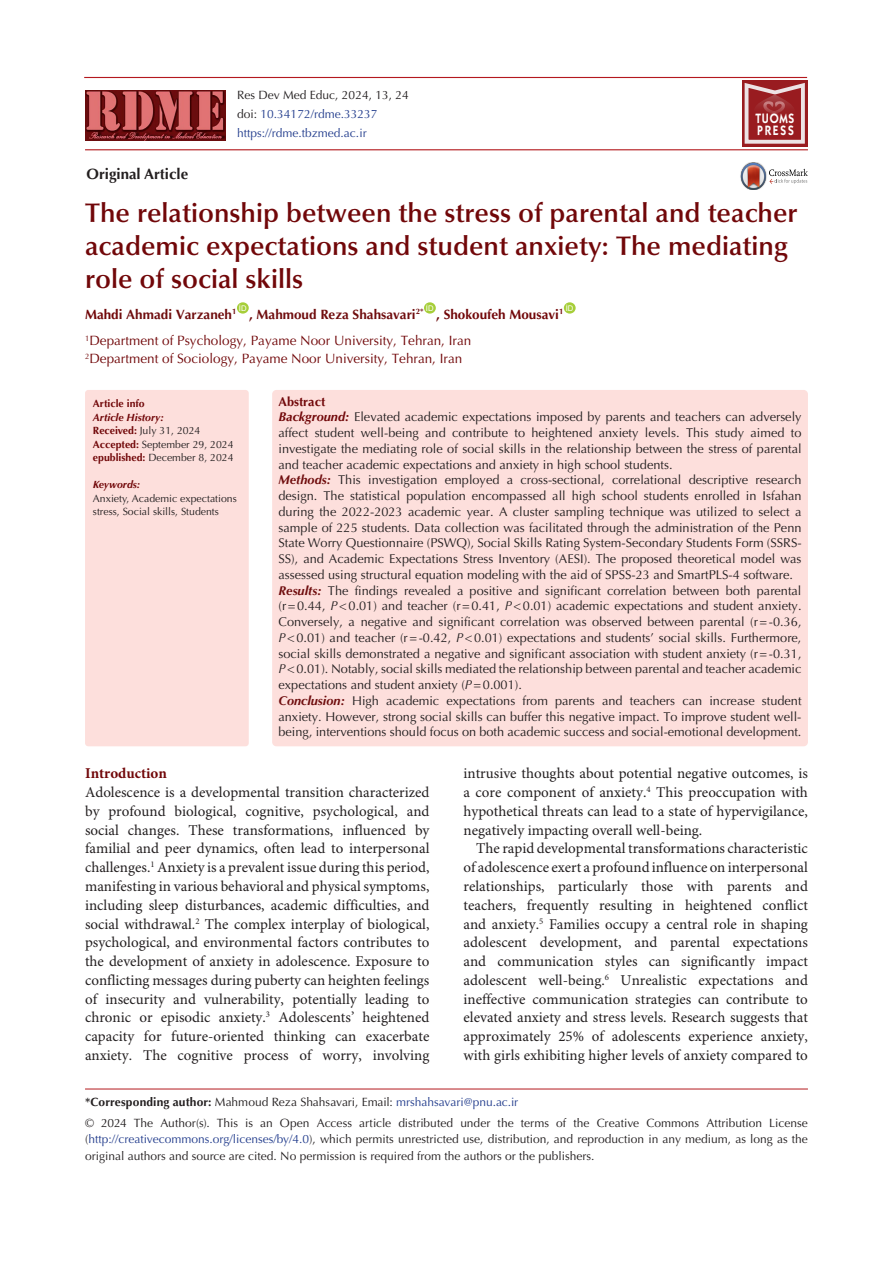
<style>
.page{position:relative;width:893px;height:1263px;background:#fff}
.page>*{position:absolute;margin:0;border:0;box-sizing:border-box;transform-origin:0 0}
.t1{font:600 27px/33px "Optima LT Std";color:#710709}
.t2{font:15px/18.8px "Minion Pro";color:#231f20;text-align:justify}
.t3{font:700 15px "Optima LT Std";color:#231f20}
.t4{font:700 15px "Minion Pro";color:#710709}
.t5{font:600 13.65px/12px "ITC Kabel Std";letter-spacing:.11em;color:#fff;scale:.85 1}
.t6{font:13.5px "Optima LT Std";color:#710709}
.t7{font:700 13.5px "Optima LT Std";color:#6f0d0e}
.t8{font:700 13.5px "Optima LT Std";color:#710709}
.t9{font:12.75px/15.8px "Optima LT Std";color:#231f20;text-align:justify}
.t10{font:700 12.75px "Optima LT Std";color:#710709}
.corresponding{font:12px/16.5px "Optima LT Std";color:#231f20;text-align:justify}
.t11{font:12px "Optima LT Std";color:#253f8e}
.t12{font:10.5px/13.5px "Optima LT Std";color:#231f20}
.t13{font:italic 700 10.5px "Optima LT Std";color:#710709}
.t14{font:700 10.5px "Optima LT Std";color:#710709}
.t15{font:7.8px "Arial";color:#fff}
.s1{color:#231f20}
.s2{color:#710709}
.s3{color:#6f0d0e}
.s4{font-weight:700;color:#710709}
.s5{font-weight:700;font-style:italic;color:#710709}
.s6{font-weight:700;font-style:italic;color:#6f0d0e}
.s7{font-style:italic}
.s8{font-weight:700}
.s9{color:#253f8e}
</style>
<div class="page">
<hr style="left:85px;top:149px;width:723px;height:1px;background:#b4191e">
<hr style="left:85px;top:1089px;width:723px;height:1px;background:#b4191e">
<div style="left:237px;top:302px;width:12px;height:12px;background:#a6ce39;border-radius:50%"></div>
<div style="left:424px;top:302px;width:12px;height:12px;background:#a6ce39;border-radius:50%"></div>
<div style="left:564px;top:302px;width:12px;height:12px;background:#a6ce39;border-radius:50%"></div>
<img style="left:740px;top:162px;width:19px;height:18px">
<svg style="left:741px;top:163px;width:67px;height:27px"></svg>
<img style="left:86px;top:91px;width:140px;height:49px">
<svg style="left:742px;top:81px;width:65px;height:66px"></svg>
<svg style="left:745px;top:83px;width:60px;height:61px;background:#ae4f52"></svg>
<hr style="left:84px;top:77px;width:723px;height:1px;background:#b4191e">
<div style="left:86px;top:391px;width:162px;height:354px;background:#fddfdc;border-radius:3px"></div>
<div style="left:85px;top:390px;width:164px;height:356px;border:2px solid #fddfdc;border-radius:3px"></div>
<div style="left:272px;top:390px;width:536px;height:356px;background:#fddfdc;border-radius:4px"></div>
<p class="t3" style="left:87px;top:165px;width:103px">Original Article</p>
<p class="corresponding" style="left:237px;top:87px;width:173px">Res Dev Med Educ, 2024, 13, 24</p>
<p class="t11" style="left:237px;top:107px;width:142px"><span class="s1">doi:</span> 10.34172/rdme.33237</p>
<p class="t11" style="left:237px;top:126px;width:131px">https://rdme.tbzmed.ac.ir</p>
<p class="t5" style="left:755px;top:112px;width:47px">TUOMS<br>PRESS</p>
<p class="t1" style="left:85px;top:196px;width:714px">The relationship between the stress of parental and teacher academic expectations and student anxiety: The mediating role of social skills</p>
<p class="t7" style="left:85px;top:306px;width:153px"><span class="s2">Mahd</span>i Ahmadi Varzaneh<sup>1</sup></p>
<p class="t15" style="left:239px;top:303px;width:9px">ID</p>
<p class="t15" style="left:426px;top:303px;width:9px">ID</p>
<p class="t15" style="left:566px;top:303px;width:9px">ID</p>
<p class="t8" style="left:436px;top:306px;width:129px"><span class="s3">,</span> Shokoufeh Mousavi<sup>1</sup></p>
<p class="t7" style="left:249px;top:306px;width:176px">, Mahmoud Reza Shahsavari<sup>2*</sup></p>
<p class="t6" style="left:85px;top:333px;width:388px"><sup>1</sup>Department of Psychology, Payame Noor University, Tehran, Iran</p>
<p class="t6" style="left:85px;top:351px;width:379px"><sup>2</sup>Department of Sociology, Payame Noor University, Tehran, Iran</p>
<p class="t14" style="left:93px;top:397px;width:53px">Article info</p>
<p class="t13" style="left:93px;top:411px;width:73px">Article History:</p>
<p class="t12" style="left:93px;top:424px;width:109px"><span class="s4">Received:</span> July 31, 2024</p>
<p class="t12" style="left:93px;top:437px;width:142px"><span class="s4">Accepted:</span> September 29, 2024</p>
<p class="t12" style="left:93px;top:451px;width:142px"><span class="s4">epublished:</span> December 8, 2024</p>
<p class="t13" style="left:93px;top:478px;width:49px">Keywords:</p>
<p class="t12" style="left:93px;top:491px;width:145px">Anxiety, Academic expectations stress, Social skills, Students</p>
<p class="t10" style="left:279px;top:394px;width:48px">Abstract</p>
<p class="t9" style="left:279px;top:409px;width:525px"><span class="s5">Background:</span> Elevated academic expectations imposed by parents and teachers can adversely affect student well-being and contribute to heightened anxiety levels. This study aimed to investigate the mediating role of social skills in the relationship between the stress of parental and teacher academic expectations and anxiety in high school students.</p>
<p class="t9" style="left:279px;top:472px;width:525px"><span class="s6">Methods:</span> This investigation employed a cross-sectional, correlational descriptive research design. The statistical population encompassed all high school students enrolled in Isfahan during the 2022-2023 academic year. A cluster sampling technique was utilized to select a sample of 225 students. Data collection was facilitated through the administration of the Penn State Worry Questionnaire (PSWQ), Social Skills Rating System-Secondary Students Form (SSRS-SS), and Academic Expectations Stress Inventory (AESI). The proposed theoretical model was assessed using structural equation modeling with the aid of SPSS-23 and SmartPLS-4 software.</p>
<p class="t9" style="left:279px;top:583px;width:524px"><span class="s6">Results:</span> The findings revealed a positive and significant correlation between both parental (r=0.44, <span class="s7">P</span>&lt;0.01) and teacher (r=0.41, <span class="s7">P</span>&lt;0.01) academic expectations and student anxiety.<br>Conversely, a negative and significant correlation was observed between parental (r=-0.36, <span class="s7">P</span>&lt;0.01) and teacher (r=-0.42, <span class="s7">P</span>&lt;0.01) expectations and students’ social skills. Furthermore, social skills demonstrated a negative and significant association with student anxiety (r=-0.31, <span class="s7">P</span>&lt;0.01). Notably, social skills mediated the relationship between parental and teacher academic expectations and student anxiety (<span class="s7">P</span>=0.001).</p>
<p class="t9" style="left:279px;top:693px;width:525px"><span class="s6">Conclusion:</span> High academic expectations from parents and teachers can increase student anxiety. However, strong social skills can buffer this negative impact. To improve student well&shy;being, interventions should focus on both academic success and social-emotional development.</p>
<p class="t2" style="left:463px;top:765px;width:346px">intrusive thoughts about potential negative outcomes, is a core component of anxiety.<sup>4</sup> This preoccupation with hypothetical threats can lead to a state of hypervigilance, negatively impacting overall well-being.</p>
<p class="t2" style="left:463px;top:840px;width:346px;text-indent:13px">The rapid developmental transformations characteristic of adolescence exert a profound influence on interpersonal relationships, particularly those with parents and teachers, frequently resulting in heightened conflict and anxiety.<sup>5</sup> Families occupy a central role in shaping adolescent development, and parental expectations and communication styles can significantly impact adolescent well-being.<sup>6</sup> Unrealistic expectations and ineffective communication strategies can contribute to elevated anxiety and stress levels. Research suggests that approximately 25% of adolescents experience anxiety, with girls exhibiting higher levels of anxiety compared to</p>
<p class="corresponding" style="left:85px;top:1094px;width:435px"><span class="s8">*Corresponding author:</span> Mahmoud Reza Shahsavari, Email: <span class="s9">mrshahsavari@pnu.ac.ir</span></p>
<p class="corresponding" style="left:85px;top:1114px;width:724px">© 2024 The Author(s). This is an Open Access article distributed under the terms of the Creative Commons Attribution License (<span class="s9">http://creativecommons.org/licenses/by/4.0</span>), which permits unrestricted use, distribution, and reproduction in any medium, as long as the original authors and source are cited. No permission is required from the authors or the publishers.</p>
<p class="t4" style="left:85px;top:763px;width:83px">Introduction</p>
<p class="t2" style="left:85px;top:784px;width:346px">Adolescence is a developmental transition characterized by profound biological, cognitive, psychological, and social changes. These transformations, influenced by familial and peer dynamics, often lead to interpersonal challenges.<sup>1</sup> Anxiety is a prevalent issue during this period, manifesting in various behavioral and physical symptoms, including sleep disturbances, academic difficulties, and social withdrawal.<sup>2</sup> The complex interplay of biological, psychological, and environmental factors contributes to the development of anxiety in adolescence. Exposure to conflicting messages during puberty can heighten feelings of insecurity and vulnerability, potentially leading to chronic or episodic anxiety.<sup>3</sup> Adolescents’ heightened capacity for future-oriented thinking can exacerbate anxiety. The cognitive process of worry, involving</p>
</div>
